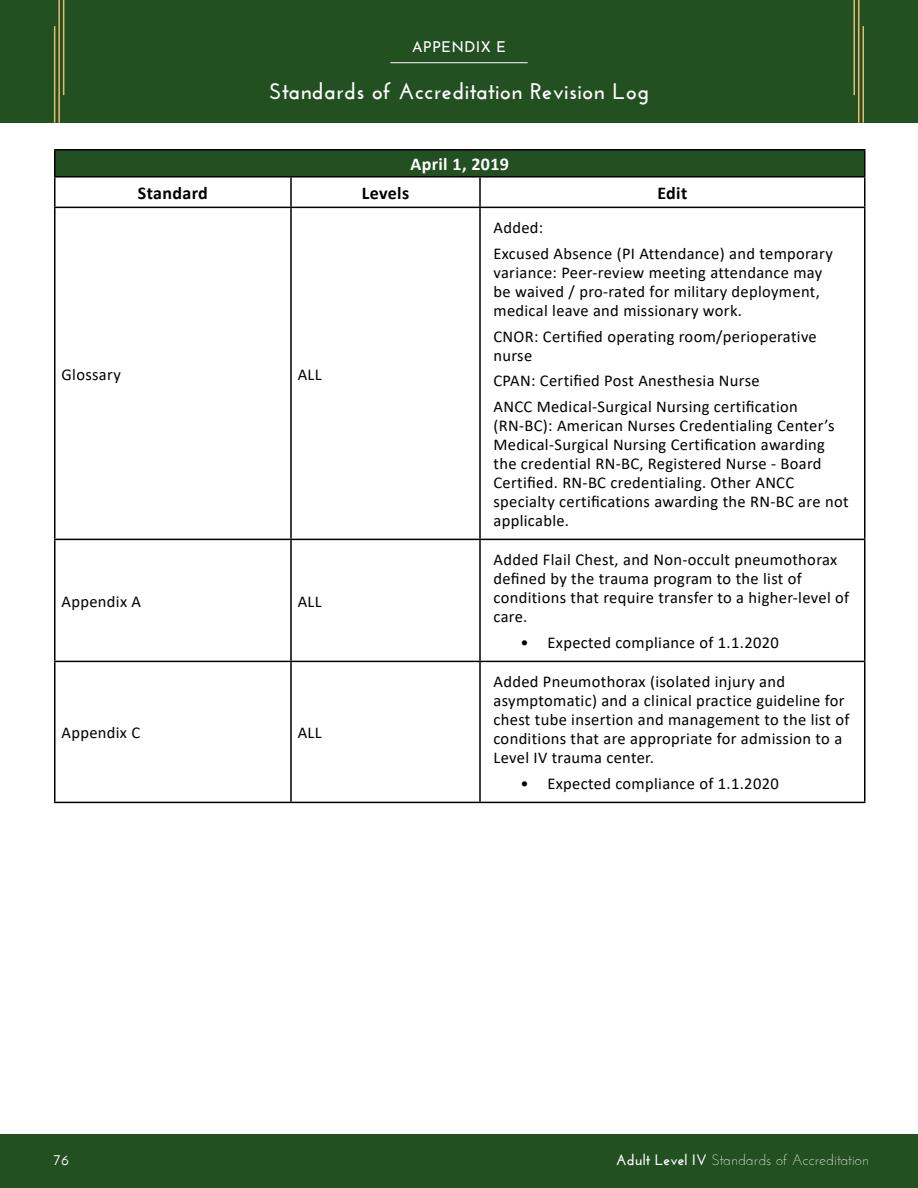
<style>
.page{position:relative;width:918px;height:1188px;background:#fff}
.page>*{position:absolute;margin:0;border:0;box-sizing:border-box;transform-origin:0 0}
.t1{font:700 22.5px "Josefin Sans";letter-spacing:.02em;color:#fff}
.t2{font:700 18px "Calibri";letter-spacing:.02em;color:#000}
.t3{font:700 18px "Calibri";letter-spacing:.02em;color:#fff}
.t4{font:16.5px/18.9px "Calibri";letter-spacing:.02em;color:#000}
.t5{font:300 15px "Josefin Sans";color:#fff}
.t6{font:15px "Josefin Sans";letter-spacing:.02em;color:#fff}
.t7{font:600 15px "Josefin Sans";color:#fff}
.s1{font-weight:700}
</style>
<div class="page">
<div style="left:0;top:0;width:918px;height:123px;background:#225021"></div>
<hr style="left:54px;top:26px;width:1px;height:97px;background:#e6bc75">
<hr style="left:862px;top:26px;width:2px;height:97px;background:#e6bc75">
<hr style="left:58px;top:0;width:2px;height:123px;background:#e6bc75">
<hr style="left:858px;top:0;width:2px;height:123px;background:#e6bc75">
<hr style="left:63px;top:0;width:1px;height:95px;background:#e6bc75">
<hr style="left:854px;top:0;width:1px;height:95px;background:#e6bc75">
<div style="left:0;top:1134px;width:918px;height:54px;background:#225021"></div>
<hr style="left:390px;top:62px;width:138px;height:1px;background:#fff">
<div style="left:55px;top:150px;width:810px;height:27px;background:#225021"></div>
<hr style="left:54px;top:149px;width:237px;height:2px;background:#000">
<hr style="left:54px;top:151px;width:2px;height:25px;background:#000">
<hr style="left:291px;top:149px;width:189px;height:2px;background:#000">
<hr style="left:480px;top:149px;width:386px;height:2px;background:#000">
<hr style="left:864px;top:151px;width:2px;height:25px;background:#000">
<hr style="left:54px;top:176px;width:237px;height:2px;background:#000">
<hr style="left:54px;top:178px;width:2px;height:29px;background:#000">
<hr style="left:291px;top:176px;width:189px;height:2px;background:#000">
<hr style="left:290px;top:178px;width:2px;height:29px;background:#000">
<hr style="left:480px;top:176px;width:386px;height:2px;background:#000">
<hr style="left:479px;top:178px;width:2px;height:29px;background:#000">
<hr style="left:864px;top:178px;width:2px;height:29px;background:#000">
<hr style="left:54px;top:207px;width:237px;height:1px;background:#000">
<hr style="left:54px;top:208px;width:2px;height:331px;background:#000">
<hr style="left:291px;top:207px;width:189px;height:1px;background:#000">
<hr style="left:290px;top:208px;width:2px;height:331px;background:#000">
<hr style="left:480px;top:207px;width:386px;height:1px;background:#000">
<hr style="left:479px;top:208px;width:2px;height:331px;background:#000">
<hr style="left:864px;top:208px;width:2px;height:331px;background:#000">
<hr style="left:54px;top:539px;width:237px;height:1px;background:#000">
<hr style="left:54px;top:540px;width:2px;height:121px;background:#000">
<hr style="left:291px;top:539px;width:189px;height:1px;background:#000">
<hr style="left:290px;top:540px;width:2px;height:121px;background:#000">
<hr style="left:480px;top:539px;width:386px;height:1px;background:#000">
<hr style="left:479px;top:540px;width:2px;height:121px;background:#000">
<hr style="left:864px;top:540px;width:2px;height:121px;background:#000">
<hr style="left:54px;top:661px;width:237px;height:1px;background:#000">
<hr style="left:54px;top:662px;width:2px;height:140px;background:#000">
<hr style="left:291px;top:661px;width:189px;height:1px;background:#000">
<hr style="left:290px;top:662px;width:2px;height:140px;background:#000">
<hr style="left:480px;top:661px;width:386px;height:1px;background:#000">
<hr style="left:479px;top:662px;width:2px;height:140px;background:#000">
<hr style="left:864px;top:662px;width:2px;height:140px;background:#000">
<hr style="left:54px;top:802px;width:237px;height:1px;background:#000">
<hr style="left:291px;top:802px;width:189px;height:1px;background:#000">
<hr style="left:480px;top:802px;width:386px;height:1px;background:#000">
<p class="t6" style="left:412px;top:34px;width:95px">APPENDIX E</p>
<h1 class="t1" style="left:269px;top:78px;width:382px">Standards of Accreditation Revision Log</h1>
<p class="t3" style="left:410px;top:151px;width:100px">April 1, 2019</p>
<p class="t2" style="left:138px;top:180px;width:72px">Standard</p>
<p class="t2" style="left:362px;top:180px;width:49px">Levels</p>
<p class="t2" style="left:657px;top:180px;width:31px">Edit</p>
<p class="t4" style="left:62px;top:364px;width:61px">Glossary</p>
<p class="t4" style="left:298px;top:364px;width:26px">ALL</p>
<p class="t4" style="left:62px;top:591px;width:81px">Appendix A</p>
<p class="t4" style="left:298px;top:591px;width:26px">ALL</p>
<p class="t4" style="left:61px;top:723px;width:80px">Appendix C</p>
<p class="t4" style="left:298px;top:723px;width:26px">ALL</p>
<p class="t4" style="left:494px;top:215px;width:341px;line-height:25.7px">Added:<br>Excused Absence (PI Attendance) and temporary</p>
<p class="t4" style="left:494px;top:263px;width:330px">variance: Peer-review meeting attendance may be waived / pro-rated for military deployment, medical leave and missionary work.</p>
<p class="t4" style="left:494px;top:326px;width:325px">CNOR: Certified operating room/perioperative nurse</p>
<p class="t4" style="left:494px;top:368px;width:306px;line-height:25.7px">CPAN: Certified Post Anesthesia Nurse<br>ANCC Medical-Surgical Nursing certification</p>
<p class="t4" style="left:494px;top:416px;width:357px">(RN-BC): American Nurses Credentialing Center’s Medical-Surgical Nursing Certification awarding the credential RN-BC, Registered Nurse - Board Certified. RN-BC credentialing. Other ANCC specialty certifications awarding the RN-BC are not applicable.</p>
<p class="t4" style="left:494px;top:550px;width:357px">Added Flail Chest, and Non-occult pneumothorax defined by the trauma program to the list of conditions that require transfer to a higher-level of care.</p>
<p class="t4" style="left:520px;top:633px;width:260px">• Expected compliance of 1.1.2020</p>
<p class="t4" style="left:493px;top:672px;width:357px">Added Pneumothorax (isolated injury and asymptomatic) and a clinical practice guideline for chest tube insertion and management to the list of conditions that are appropriate for admission to a Level IV trauma center.</p>
<p class="t4" style="left:520px;top:774px;width:260px">• Expected compliance of 1.1.2020</p>
<p class="t7" style="left:54px;top:1150px;width:17px">76</p>
<p class="t5" style="left:616px;top:1150px;width:255px"><span class="s1">Adult Level IV</span> Standards of Accreditation</p>
</div>
